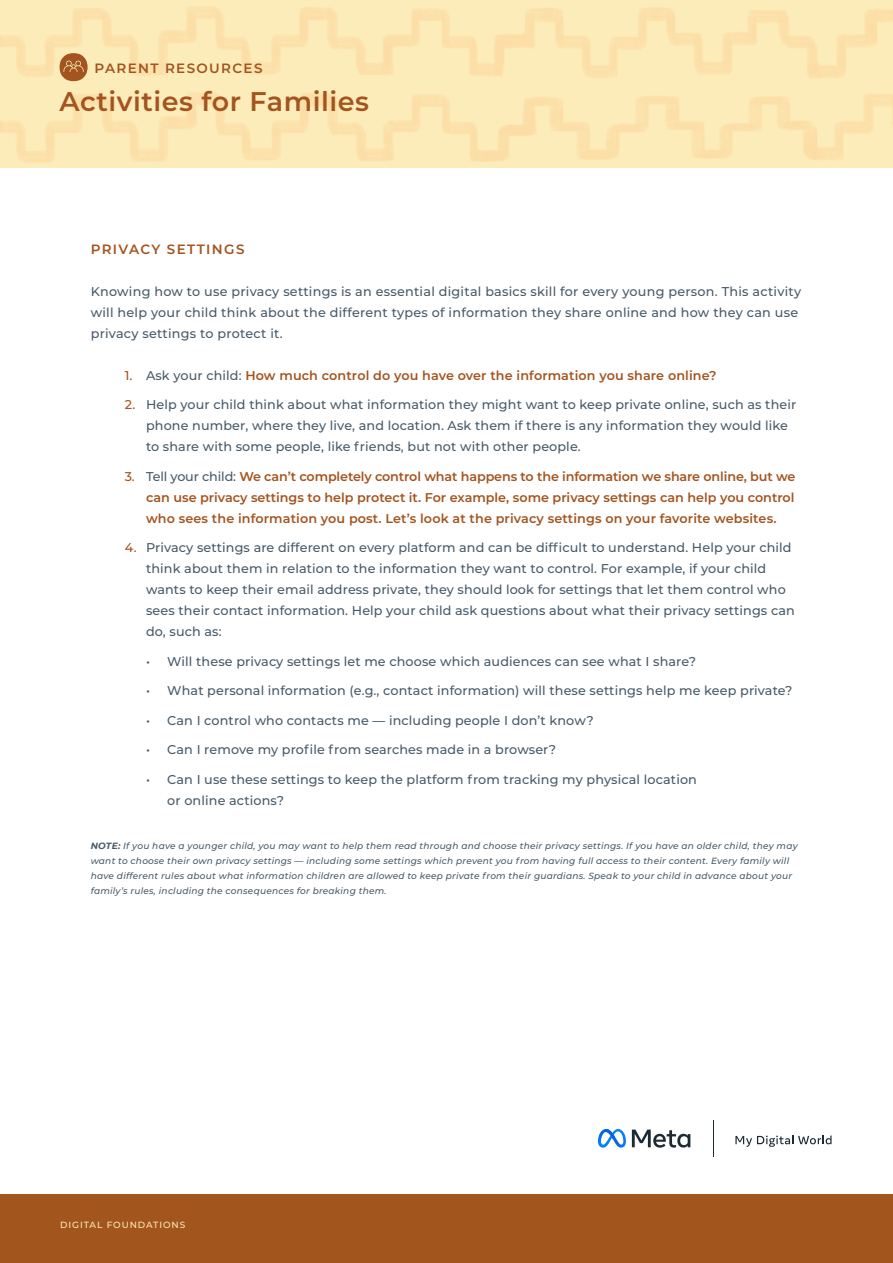
<style>
.page{position:relative;width:893px;height:1263px;background:#fff}
.page>*{position:absolute;margin:0;border:0;box-sizing:border-box;transform-origin:0 0}
.t1{font:600 27px "Montserrat";letter-spacing:.02em;color:#a3541f}
.t2{font:600 13.5px "Montserrat";letter-spacing:.1em;color:#a3541f}
.t3{font:500 12.75px/21px "Montserrat";letter-spacing:.01em;color:#475a69}
.t4{font:600 12.75px/21px "Montserrat";letter-spacing:.01em;color:#a3541f;text-align:justify}
.t5{font:italic 500 9px/15px "Montserrat";letter-spacing:.025em;color:#475a69}
.t6{font:500 9px "Montserrat";letter-spacing:.1em;color:#fcecba}
.s1{font-weight:500}
.s2{font-weight:500;color:#475a69}
.s3{color:#a3541f}
.s4{font-weight:700}
</style>
<div class="page">
<svg style="left:735px;top:1135px;width:96px;height:12px"></svg>
<hr style="left:713px;top:1120px;width:1px;height:36px;background:#1c2b33">
<svg style="left:632px;top:1129px;width:58px;height:19px"></svg>
<img style="left:598px;top:1129px;width:28px;height:18px">
<svg style="left:606px;top:1129px;width:9px;height:11px"></svg>
<img style="left:0;top:0;width:893px;height:167px">
<div style="left:0;top:1194px;width:893px;height:69px;background:#a3551e"></div>
<svg style="left:60px;top:53px;width:28px;height:28px"></svg>
<p class="t2" style="left:95px;top:58px;width:169px">PARENT RESOURCES</p>
<h1 class="t1" style="left:60px;top:82px;width:311px">Activities for Families</h1>
<p class="t2" style="left:91px;top:239px;width:155px">PRIVACY SETTINGS</p>
<p class="t3" style="left:91px;top:280px;width:712px">Knowing how to use privacy settings is an essential digital basics skill for every young person. This activity will help your child think about the different types of information they share online and how they can use privacy settings to protect it.</p>
<p class="t4" style="left:125px;top:364px;width:593px"><span class="s1">1.</span> <span class="s2">Ask your child:</span> How much control do you have over the information you share online?</p>
<p class="t3" style="left:146px;top:394px;width:652px;text-indent:-21px"><span class="s3">2.</span> Help your child think about what information they might want to keep private online, such as their phone number, where they live, and location. Ask them if there is any information they would like to share with some people, like friends, but not with other people.</p>
<p class="t4" style="left:146px;top:465px;width:651px;text-indent:-21px"><span class="s1">3.</span> <span class="s2">Tell your child:</span> We can’t completely control what happens to the information we share online, but we can use privacy settings to help protect it. For example, some privacy settings can help you control who sees the information you post. Let’s look at the privacy settings on your favorite websites.</p>
<p class="t3" style="left:146px;top:537px;width:650px;text-indent:-21px"><span class="s3">4.</span> Privacy settings are different on every platform and can be difficult to understand. Help your child think about them in relation to the information they want to control. For example, if your child wants to keep their email address private, they should look for settings that let them control who sees their contact information. Help your child ask questions about what their privacy settings can do, such as:</p>
<p class="t3" style="left:146px;top:650px;width:552px">• Will these privacy settings let me choose which audiences can see what I share?</p>
<p class="t3" style="left:146px;top:680px;width:648px">• What personal information (e.g., contact information) will these settings help me keep private?</p>
<p class="t3" style="left:146px;top:709px;width:449px">• Can I control who contacts me — including people I don’t know?</p>
<p class="t3" style="left:146px;top:739px;width:411px">• Can I remove my profile from searches made in a browser?</p>
<p class="t3" style="left:167px;top:768px;width:531px;text-indent:-21px">• Can I use these settings to keep the platform from tracking my physical location or online actions?</p>
<p class="t5" style="left:91px;top:838px;width:708px"><span class="s4">NOTE:</span> If you have a younger child, you may want to help them read through and choose their privacy settings. If you have an older child, they may want to choose their own privacy settings — including some settings which prevent you from having full access to their content. Every family will have different rules about what information children are allowed to keep private from their guardians. Speak to your child in advance about your family’s rules, including the consequences for breaking them.</p>
<p class="t6" style="left:60px;top:1219px;width:127px">DIGITAL FOUNDATIONS</p>
</div>
